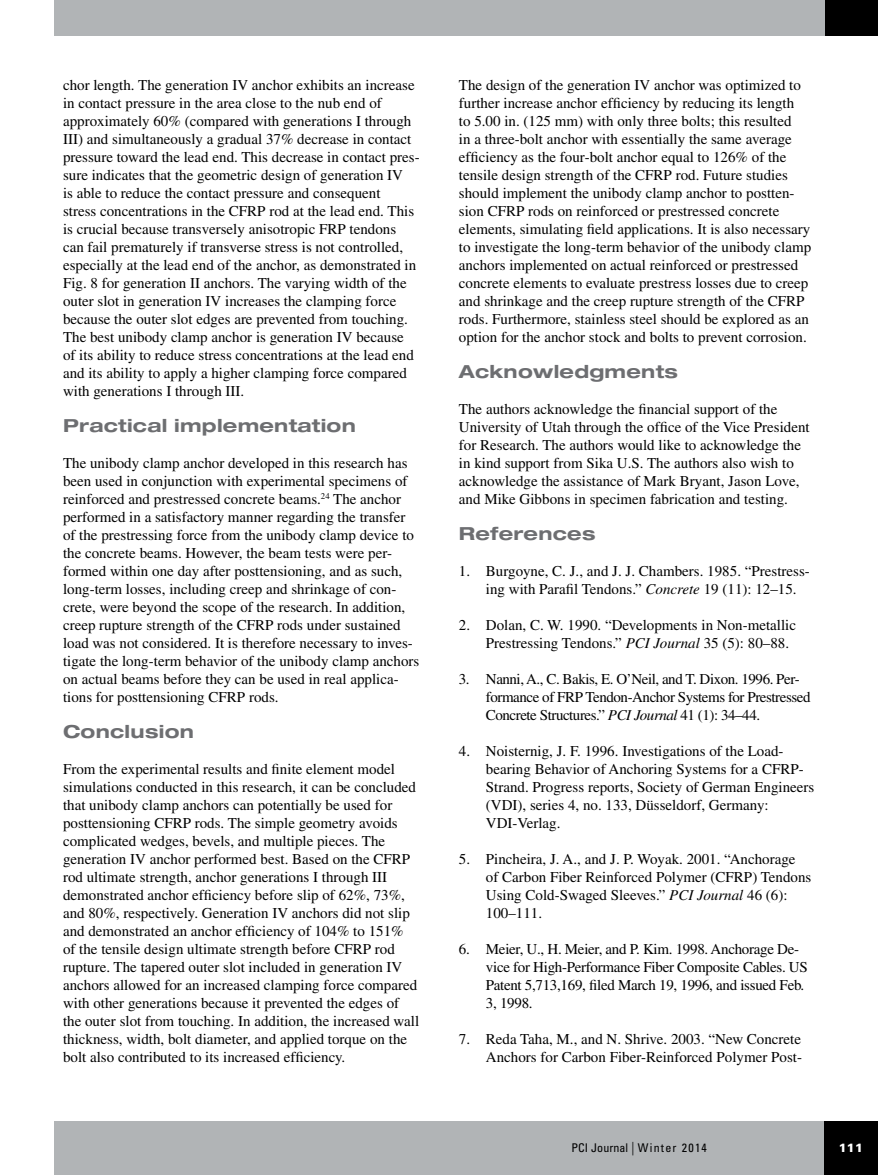
<style>
.page{position:relative;width:878px;height:1175px;background:#fff}
.page>*{position:absolute;margin:0;border:0;box-sizing:border-box;transform-origin:0 0}
.t1{font:700 expanded 18px "Helvetica Neue LT Std";letter-spacing:.015em;color:#6d6e71;scale:1.06 1}
.t2{font:15px/18px "Times LT Std";color:#000}
.t3{font:15px/18px "Times LT Std";letter-spacing:-.02em;color:#000}
.t4{font:15px/18px "Times LT Std";letter-spacing:-.03em;color:#000}
.t5{font:condensed 12px "Univers LT Std";letter-spacing:.05em;color:#000}
.t6{font:900 12px "Univers LT Std";color:#fff}
.s1{font-style:italic}
.s2{font-weight:300;font-size:13.5px}
</style>
<div class="page">
<div style="left:54px;top:0;width:824px;height:36px;background:#b1b4b6"></div>
<div style="left:54px;top:1120px;width:824px;height:54px;background:#b1b4b6"></div>
<div style="left:824px;top:1121px;width:54px;height:53px;background:#000"></div>
<div style="left:824px;top:0;width:54px;height:36px;background:#000"></div>
<p class="t2" style="left:63px;top:76px;width:358px">chor length. The generation IV anchor exhibits an increase in contact pressure in the area close to the nub end of approximately 60% (compared with generations I through III) and simultaneously a gradual 37% decrease in contact pressure toward the lead end. This decrease in contact pres&shy;sure indicates that the geometric design of generation IV<br>is able to reduce the contact pressure and consequent<br>stress concentrations in the CFRP rod at the lead end. This is crucial because transversely anisotropic FRP tendons can fail prematurely if transverse stress is not controlled, especially at the lead end of the anchor, as demonstrated in Fig. 8 for generation II anchors. The varying width of the outer slot in generation IV increases the clamping force because the outer slot edges are prevented from touching.<br>The best unibody clamp anchor is generation IV because of its ability to reduce stress concentrations at the lead end and its ability to apply a higher clamping force compared with generations I through III.</p>
<p class="t1" style="left:63px;top:414px;width:278px">Practical implementation</p>
<p class="t2" style="left:63px;top:454px;width:358px">The unibody clamp anchor developed in this research has been used in conjunction with experimental specimens of reinforced and prestressed concrete beams.<sup>24</sup> The anchor performed in a satisfactory manner regarding the transfer of the prestressing force from the unibody clamp device to the concrete beams. However, the beam tests were per&shy;formed within one day after posttensioning, and as such, long-term losses, including creep and shrinkage of con&shy;crete, were beyond the scope of the research. In addition, creep rupture strength of the CFRP rods under sustained load was not considered. It is therefore necessary to inves&shy;tigate the long-term behavior of the unibody clamp anchors on actual beams before they can be used in real applica&shy;tions for posttensioning CFRP rods.</p>
<p class="t1" style="left:63px;top:720px;width:125px">Conclusion</p>
<p class="t2" style="left:63px;top:760px;width:358px">From the experimental results and finite element model simulations conducted in this research, it can be concluded that unibody clamp anchors can potentially be used for posttensioning CFRP rods. The simple geometry avoids complicated wedges, bevels, and multiple pieces. The generation IV anchor performed best. Based on the CFRP rod ultimate strength, anchor generations I through III demonstrated anchor efficiency before slip of 62%, 73%, and 80%, respectively. Generation IV anchors did not slip and demonstrated an anchor efficiency of 104% to 151% of the tensile design ultimate strength before CFRP rod rupture. The tapered outer slot included in generation IV anchors allowed for an increased clamping force compared with other generations because it prevented the edges of the outer slot from touching. In addition, the increased wall thickness, width, bolt diameter, and applied torque on the bolt also contributed to its increased efficiency.</p>
<p class="t2" style="left:459px;top:76px;width:354px">The design of the generation IV anchor was optimized to further increase anchor efficiency by reducing its length<br>to 5.00 in. (125 mm) with only three bolts; this resulted<br>in a three-bolt anchor with essentially the same average efficiency as the four-bolt anchor equal to 126% of the tensile design strength of the CFRP rod. Future studies should implement the unibody clamp anchor to postten&shy;sion CFRP rods on reinforced or prestressed concrete elements, simulating field applications. It is also necessary to investigate the long-term behavior of the unibody clamp anchors implemented on actual reinforced or prestressed concrete elements to evaluate prestress losses due to creep and shrinkage and the creep rupture strength of the CFRP rods. Furthermore, stainless steel should be explored as an option for the anchor stock and bolts to prevent corrosion.</p>
<p class="t1" style="left:459px;top:360px;width:208px">Acknowledgments</p>
<p class="t2" style="left:459px;top:400px;width:352px">The authors acknowledge the financial support of the University of Utah through the office of the Vice President for Research. The authors would like to acknowledge the in kind support from Sika U.S. The authors also wish to acknowledge the assistance of Mark Bryant, Jason Love, and Mike Gibbons in specimen fabrication and testing.</p>
<p class="t1" style="left:459px;top:522px;width:130px">References</p>
<p class="t2" style="left:486px;top:562px;width:325px;text-indent:-27px">1. Burgoyne, C. J., and J. J. Chambers. 1985. “Prestress&shy;ing with Parafil Tendons.” <span class="s1">Concrete</span> 19 (11): 12–15.</p>
<p class="t2" style="left:486px;top:616px;width:312px;text-indent:-27px">2. Dolan, C. W. 1990. “Developments in Non-metallic<br>Prestressing Tendons.” <span class="s1">PCI Journal</span> 35 (5): 80–88.</p>
<p class="t4" style="left:486px;top:670px;width:326px;text-indent:-27px">3. Nanni, A., C. Bakis, E. O’Neil, and T. Dixon. 1996. Per&shy;formance of FRP Tendon-Anchor Systems for Prestressed<br>Concrete Structures.” <span class="s1">PCI Journal</span> 41 (1): 34–44.</p>
<p class="t2" style="left:486px;top:742px;width:330px;text-indent:-27px">4. Noisternig, J. F. 1996. Investigations of the Load&shy;bearing Behavior of Anchoring Systems for a CFRP-Strand. Progress reports, Society of German Engineers (VDI), series 4, no. 133, Düsseldorf, Germany:<br>VDI-Verlag.</p>
<p class="t2" style="left:486px;top:850px;width:327px;text-indent:-27px">5. Pincheira, J. A., and J. P. Woyak. 2001. “Anchorage of Carbon Fiber Reinforced Polymer (CFRP) Tendons Using Cold-Swaged Sleeves.” <span class="s1">PCI Journal</span> 46 (6):<br>100–111.</p>
<p class="t3" style="left:486px;top:940px;width:323px;text-indent:-27px">6. Meier, U., H. Meier, and P. Kim. 1998. Anchorage De&shy;vice for High-Performance Fiber Composite Cables. US Patent 5,713,169, filed March 19, 1996, and issued Feb.<br>3, 1998.</p>
<p class="t2" style="left:459px;top:1030px;width:344px;text-align:right">7. Reda Taha, M., and N. Shrive. 2003. “New Concrete<br>Anchors for Carbon Fiber-Reinforced Polymer Post-</p>
<p class="t5" style="left:571px;top:1140px;width:137px">PCI Journal <span class="s2">|</span> Winter 2014</p>
<p class="t6" style="left:838px;top:1140px;width:26px">111</p>
</div>
